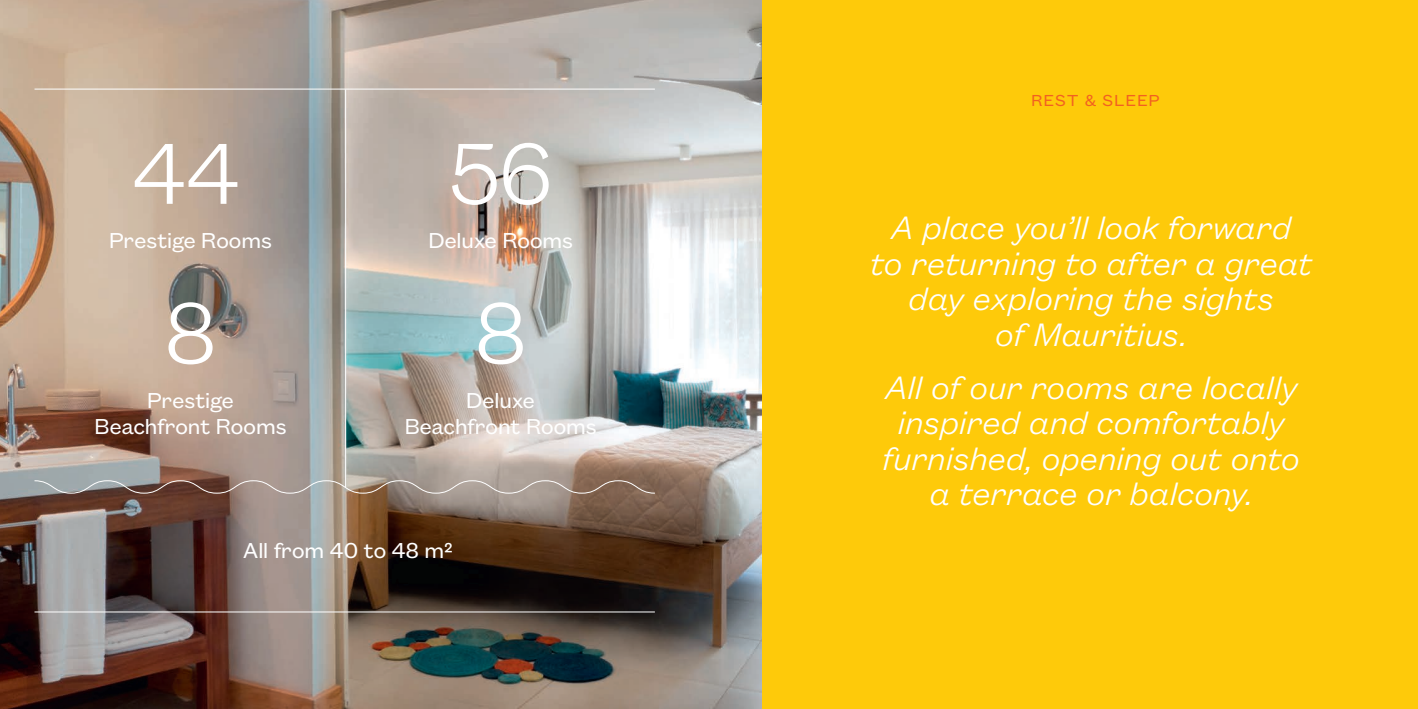
<style>
.page{position:relative;width:1418px;height:709px;background:#fff}
.page>*{position:absolute;margin:0;border:0;box-sizing:border-box;transform-origin:0 0}
.t1{font:300 95px "Founders Grotesk Text";color:#fff}
.t2{font:italic 300 35.62px/35.5px "Founders Grotesk Text";letter-spacing:-.02em;color:#fff;text-align:center}
.t3{font:23.75px/26.6px "Founders Grotesk Text";letter-spacing:-.03em;color:#fff;text-align:center}
.t4{font:17.5px "Founders Grotesk Text";letter-spacing:.04em;color:#f26021}
</style>
<div class="page">
<img style="left:0;top:0;width:762px;height:709px">
<div style="left:762px;top:0;width:655px;height:709px;background:#feca0a"></div>
<hr style="left:34px;top:611px;width:621px;height:1px;background:#fff">
<hr style="left:34px;top:89px;width:621px;height:1px;background:#fff">
<hr style="left:345px;top:90px;width:1px;height:397px;background:#fff">
<svg style="left:34px;top:480px;width:622px;height:14px;background:#9a8b83"></svg>
<h1 class="t1" style="left:131px;top:109px;width:110px">44</h1>
<h1 class="t1" style="left:447px;top:109px;width:108px">56</h1>
<p class="t3" style="left:109px;top:225px;width:165px">Prestige Rooms</p>
<p class="t3" style="left:428px;top:225px;width:147px">Deluxe Rooms</p>
<h1 class="t1" style="left:164px;top:269px;width:55px">8</h1>
<h1 class="t1" style="left:474px;top:269px;width:55px">8</h1>
<p class="t3" style="left:94px;top:385px;width:194px">Prestige<br>Beachfront Rooms</p>
<p class="t3" style="left:404px;top:385px;width:194px">Deluxe<br>Beachfront Rooms</p>
<p class="t3" style="left:243px;top:535px;width:212px">All from 40 to 48 m²</p>
<p class="t4" style="left:1031px;top:89px;width:130px">REST &amp; SLEEP</p>
<p class="t2" style="left:869px;top:207px;width:444px">A place you’ll look forward<br>to returning to after a great day exploring the sights<br>of Mauritius.</p>
<p class="t2" style="left:882px;top:367px;width:419px">All of our rooms are locally inspired and comfortably furnished, opening out onto a terrace or balcony.</p>
</div>
